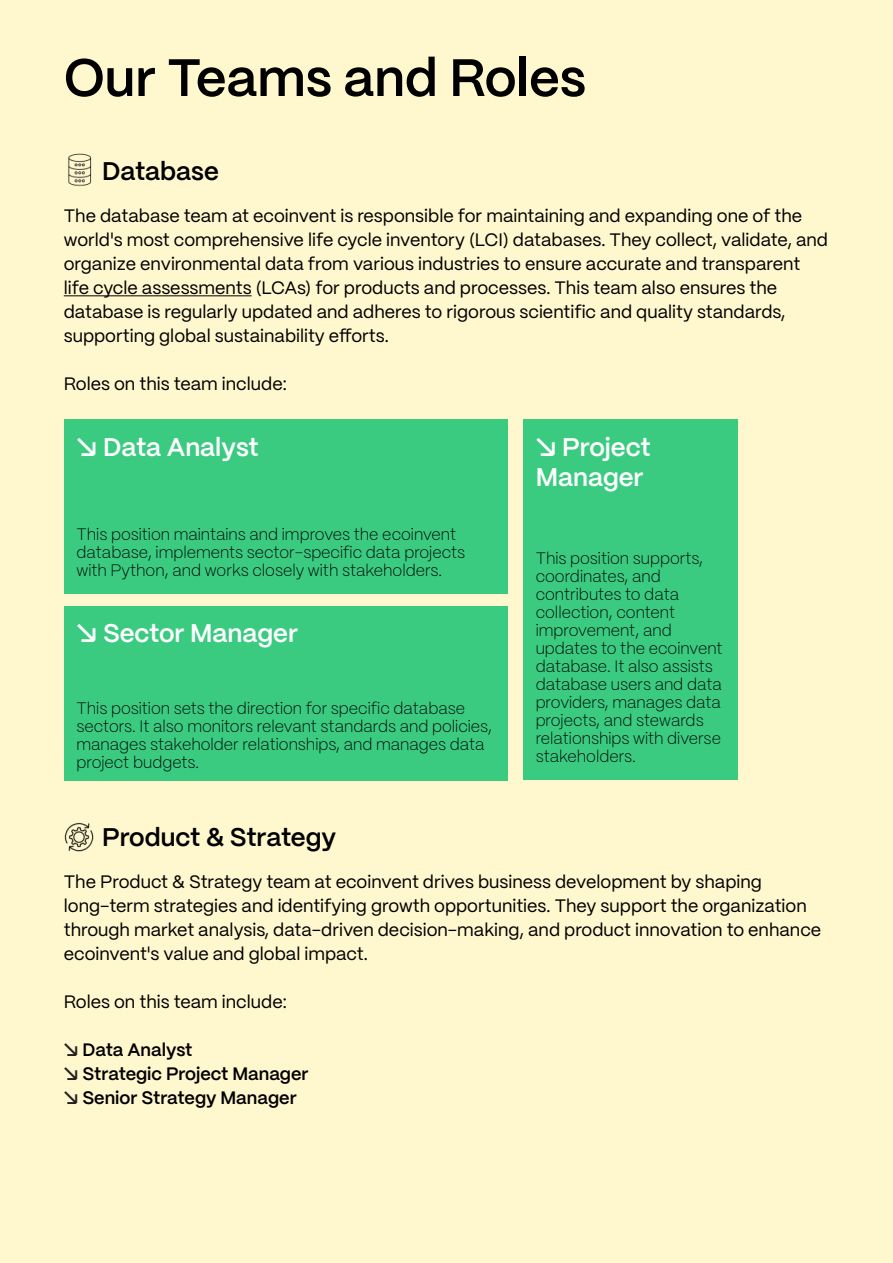
<style>
.page{position:relative;width:893px;height:1263px;background:#fff7ce}
.page>*{position:absolute;margin:0;border:0;box-sizing:border-box;transform-origin:0 0}
.t1{font:600 52.5px "PP Mori";color:#000}
.t2{font:600 25.5px/30px "PP Mori";color:#fff}
.t3{font:600 25.5px "PP Mori";color:#000}
.t4{font:18px/24px "PP Mori";color:#000}
.t5{font:600 18px/24px "PP Mori";color:#000}
.t6{font:200 16.5px/18px "PP Mori";color:#000}
.s1{color:#241f1f}
</style>
<div class="page">
<hr style="left:64px;top:295px;width:188px;height:1px;background:#000">
<div style="left:64px;top:419px;width:443px;height:175px;background:#3acb81"></div>
<div style="left:64px;top:606px;width:443px;height:175px;background:#3acb81"></div>
<div style="left:523px;top:419px;width:214px;height:360px;background:#3acb81"></div>
<img style="left:68px;top:153px;width:24px;height:34px">
<img style="left:64px;top:822px;width:30px;height:30px">
<h1 class="t1" style="left:64px;top:32px;width:524px">Our Teams and Roles</h1>
<h2 class="t3" style="left:102px;top:149px;width:118px">Database</h2>
<p class="t4" style="left:64px;top:203px;width:766px">The database team at ecoinvent is responsible for maintaining and expanding one of the world's most comprehensive life cycle inventory (LCI) databases. They collect, validate, and organize environmental data from various industries to ensure accurate and transparent life cycle assessments (LCAs) for products and processes. This team also ensures the database is regularly updated and adheres to rigorous scientific and quality standards, supporting global sustainability efforts.</p>
<p class="t4" style="left:64px;top:371px;width:224px">Roles on this team include:</p>
<h2 class="t2" style="left:77px;top:431px;width:184px">↘ Data Analyst</h2>
<p class="t6" style="left:77px;top:524px;width:390px">This position maintains and improves the ecoinvent database, implements sector-specific data projects with Python, and works closely with stakeholders.</p>
<h2 class="t2" style="left:77px;top:617px;width:223px">↘ Sector Manager</h2>
<p class="t6" style="left:77px;top:698px;width:417px">This position sets the direction for specific database sectors. It also monitors relevant standards and policies, manages stakeholder relationships, and manages data project budgets.</p>
<h2 class="t3" style="left:102px;top:815px;width:236px">Product &amp; Strategy</h2>
<h2 class="t2" style="left:536px;top:431px;width:116px">↘ Project<br>Manager</h2>
<p class="t6" style="left:536px;top:548px;width:188px">This position supports, coordinates, and contributes to data collection, content improvement, and updates to the ecoinvent database. It also assists database users and data providers, manages data projects, and stewards relationships with diverse stakeholders.</p>
<p class="t4" style="left:64px;top:869px;width:759px">The Product &amp; Strategy team at ecoinvent drives business development by shaping long-term strategies and identifying growth opportunities. They support the organization through market analysis, data-driven decision-making, and product innovation to enhance ecoinvent's value and global impact.</p>
<p class="t4" style="left:64px;top:989px;width:224px">Roles on this team include:</p>
<p class="t5" style="left:64px;top:1037px;width:246px"><span class="s1">↘</span> Data Analyst<br><span class="s1">↘</span> Strategic Project Manager <span class="s1">↘</span> Senior Strategy Manager</p>
</div>
